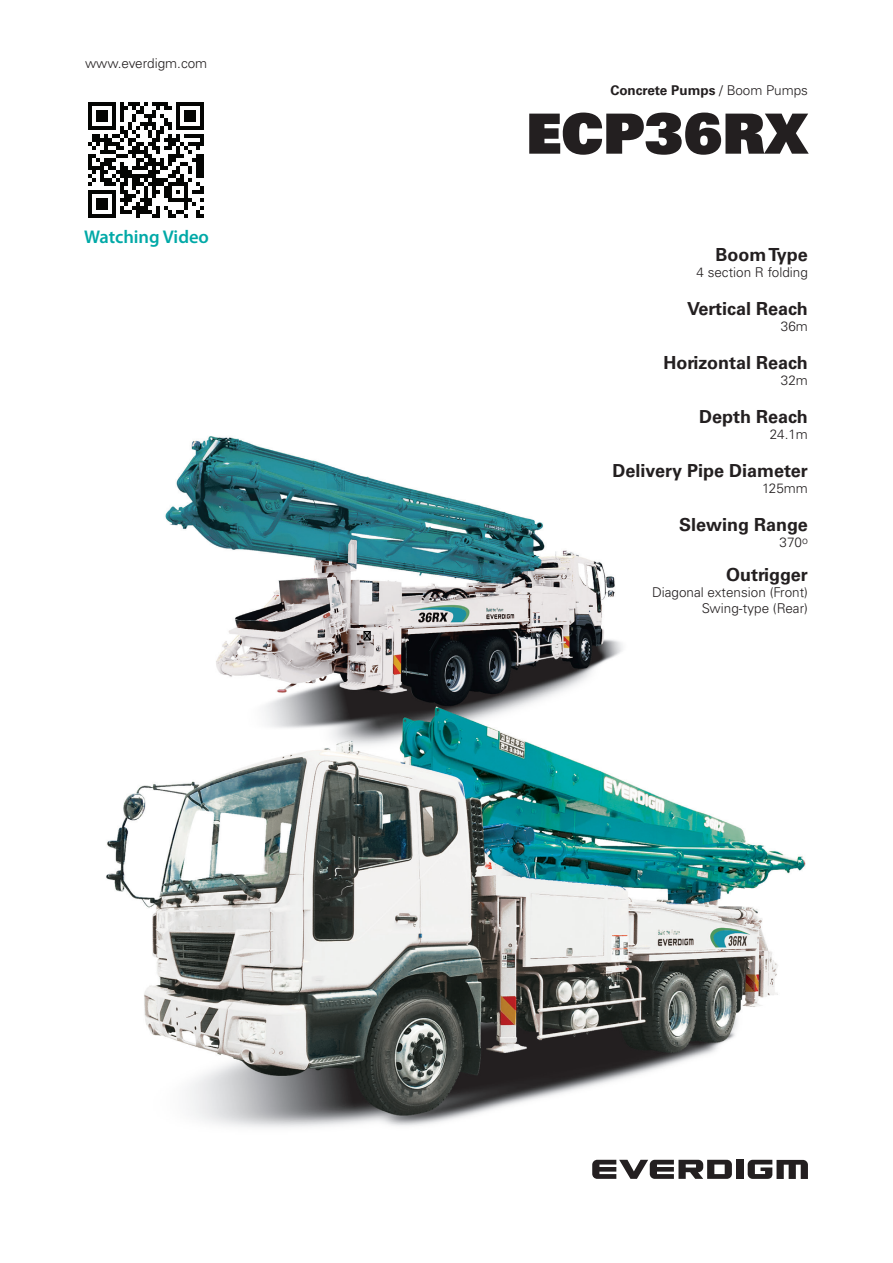
<style>
.page{position:relative;width:893px;height:1263px;background:#fff}
.page>*{position:absolute;margin:0;border:0;box-sizing:border-box;transform-origin:0 0}
.t1{font:55.5px "Univers LT Std X Black";color:#231f20}
.t2{font:600 18.45px "Myriad Pro";color:#00a9a7}
.t3{font:700 18px "Univers LT Std";color:#231f20}
.t4{font:300 13.5px "Univers LT Std";color:#231f20}
.t5{font:700 13.5px "Univers LT Std";color:#231f20}
.s1{font-weight:300}
</style>
<div class="page">
<img style="left:106px;top:436px;width:700px;height:692px">
<div style="left:736px;top:1160px;width:7px;height:19px;background:#231f20"></div>
<svg style="left:592px;top:1160px;width:140px;height:19px"></svg>
<svg style="left:748px;top:1160px;width:60px;height:19px"></svg>
<img style="left:88px;top:102px;width:116px;height:116px">
<svg style="left:363px;top:631px;width:8px;height:10px"></svg>
<p class="t4" style="left:85px;top:55px;width:124px">www.everdigm.com</p>
<p class="t2" style="left:84px;top:225px;width:126px">Watching Video</p>
<p class="t5" style="left:610px;top:82px;width:199px">Concrete Pumps <span class="s1">/ Boom Pumps</span></p>
<p class="t1" style="left:526px;top:97px;width:283px">ECP36RX</p>
<p class="t3" style="left:715px;top:244px;width:94px">Boom Type</p>
<p class="t4" style="left:696px;top:264px;width:113px">4 section R folding</p>
<p class="t3" style="left:687px;top:298px;width:122px">Vertical Reach</p>
<p class="t4" style="left:781px;top:318px;width:29px">36m</p>
<p class="t3" style="left:663px;top:352px;width:146px">Horizontal Reach</p>
<p class="t4" style="left:781px;top:372px;width:29px">32m</p>
<p class="t3" style="left:699px;top:406px;width:110px">Depth Reach</p>
<p class="t4" style="left:770px;top:426px;width:40px">24.1m</p>
<p class="t3" style="left:613px;top:460px;width:197px">Delivery Pipe Diameter</p>
<p class="t4" style="left:762px;top:480px;width:47px">125mm</p>
<p class="t3" style="left:679px;top:514px;width:130px">Slewing Range</p>
<p class="t4" style="left:780px;top:534px;width:30px">370<sup>o</sup></p>
<p class="t3" style="left:726px;top:564px;width:83px">Outrigger</p>
<p class="t4" style="left:652px;top:584px;width:157px">Diagonal extension (Front)</p>
<p class="t4" style="left:702px;top:600px;width:108px">Swing-type (Rear)</p>
</div>
